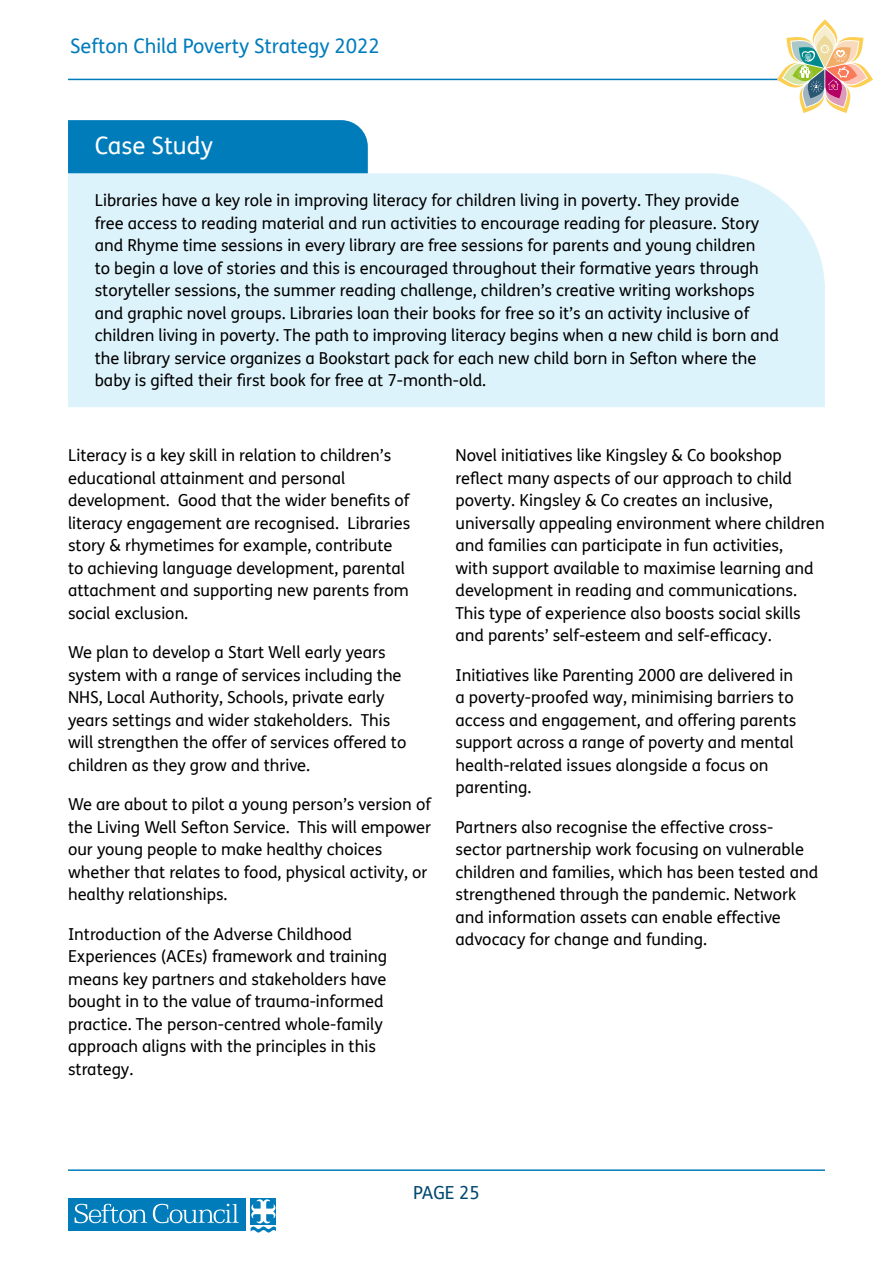
<style>
.page{position:relative;width:893px;height:1263px;background:#fff}
.page>*{position:absolute;margin:0;border:0;box-sizing:border-box;transform-origin:0 0}
.Body{font:24px "FS Me";color:#fff}
.t1{font:19.95px "FS Me";color:#007cbb}
.t2{font:18px "FS Me";color:#00486f}
.Body-2{font:16.5px/22.5px "FS Me";color:#000}
</style>
<div class="page">
<div style="left:251px;top:1198px;width:25px;height:26px;background:#007cbb"></div>
<div style="left:68px;top:1198px;width:178px;height:33px;background:#007cbb"></div>
<svg style="left:75px;top:1204px;width:72px;height:19px"></svg>
<svg style="left:153px;top:1204px;width:86px;height:19px"></svg>
<svg style="left:251px;top:1199px;width:25px;height:33px"></svg>
<hr style="left:68px;top:1169px;width:757px;height:2px;background:#007cbb">
<hr style="left:68px;top:79px;width:757px;height:1px;background:#007cbb">
<svg style="left:777px;top:19px;width:96px;height:94px"></svg>
<div style="left:68px;top:173px;width:757px;height:234px;background:#ddf3fb"></div>
<div style="left:68px;top:120px;width:300px;height:53px;background:#007cbb"></div>
<p class="t1" style="left:70px;top:32px;width:311px">Sefton Child Poverty Strategy 2022</p>
<p class="Body" style="left:95px;top:129px;width:120px">Case Study</p>
<p class="Body-2" style="left:95px;top:189px;width:686px">Libraries have a key role in improving literacy for children living in poverty. They provide<br>free access to reading material and run activities to encourage reading for pleasure. Story and Rhyme time sessions in every library are free sessions for parents and young children<br>to begin a love of stories and this is encouraged throughout their formative years through storyteller sessions, the summer reading challenge, children’s creative writing workshops and graphic novel groups. Libraries loan their books for free so it’s an activity inclusive of children living in poverty. The path to improving literacy begins when a new child is born and the library service organizes a Bookstart pack for each new child born in Sefton where the baby is gifted their first book for free at 7-month-old.</p>
<p class="Body-2" style="left:68px;top:444px;width:344px">Literacy is a key skill in relation to children’s educational attainment and personal development. Good that the wider benefits of literacy engagement are recognised. Libraries story &amp; rhymetimes for example, contribute to achieving language development, parental attachment and supporting new parents from social exclusion.</p>
<p class="Body-2" style="left:68px;top:641px;width:340px">We plan to develop a Start Well early years system with a range of services including the NHS, Local Authority, Schools, private early years settings and wider stakeholders. This will strengthen the offer of services offered to children as they grow and thrive.</p>
<p class="Body-2" style="left:68px;top:793px;width:365px">We are about to pilot a young person’s version of the Living Well Sefton Service. This will empower our young people to make healthy choices whether that relates to food, physical activity, or healthy relationships.</p>
<p class="Body-2" style="left:68px;top:922px;width:320px">Introduction of the Adverse Childhood Experiences (ACEs) framework and training means key partners and stakeholders have bought in to the value of trauma-informed practice. The person-centred whole-family approach aligns with the principles in this strategy.</p>
<p class="Body-2" style="left:455px;top:444px;width:371px">Novel initiatives like Kingsley &amp; Co bookshop reflect many aspects of our approach to child poverty. Kingsley &amp; Co creates an inclusive, universally appealing environment where children and families can participate in fun activities,<br>with support available to maximise learning and development in reading and communications.<br>This type of experience also boosts social skills and parents’ self-esteem and self-efficacy.</p>
<p class="Body-2" style="left:455px;top:663px;width:343px">Initiatives like Parenting 2000 are delivered in a poverty-proofed way, minimising barriers to access and engagement, and offering parents support across a range of poverty and mental health-related issues alongside a focus on parenting.</p>
<p class="Body-2" style="left:455px;top:815px;width:364px">Partners also recognise the effective cross&shy;sector partnership work focusing on vulnerable children and families, which has been tested and strengthened through the pandemic. Network and information assets can enable effective advocacy for change and funding.</p>
<p class="t2" style="left:413px;top:1180px;width:68px">PAGE 25</p>
</div>
